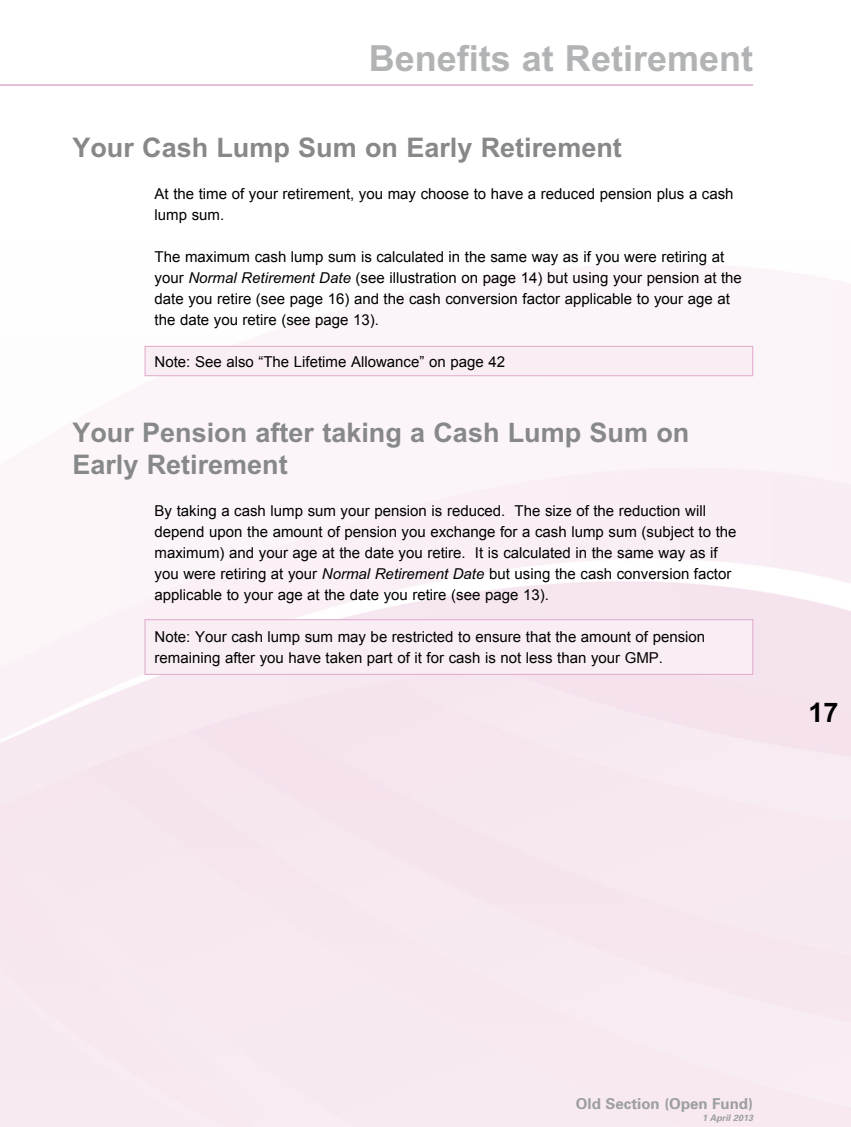
<style>
.page{position:relative;width:851px;height:1127px;background:#fff}
.page>*{position:absolute;margin:0;border:0;box-sizing:border-box;transform-origin:0 0}
.t1{font:700 36px "Arial";color:#b1b3b4}
.t2{font:700 27px/32.4px "Arial";color:#87888a}
.t3{font:700 27px "Arial";color:#000}
.t4{font:15px/21px "Arial";color:#000}
.t5{font:700 15px "Univers";color:#9c9e9f}
.t6{font:italic 700 9px "Univers";color:#9c9e9f}
.s1{font-style:italic}
</style>
<div class="page">
<hr style="left:0;top:84px;width:753px;height:2px;background:#e0a9ca">
<div style="left:145px;top:619px;width:608px;height:56px;background:#f9eef4;border:1px solid #e0a9ca"></div>
<div style="left:145px;top:346px;width:608px;height:30px;background:#f9eef4;border:1px solid #e0a9ca"></div>
<h1 class="t1" style="left:369px;top:38px;width:386px">Benefits at Retirement</h1>
<h2 class="t2" style="left:72px;top:132px;width:551px">Your Cash Lump Sum on Early Retirement</h2>
<p class="t4" style="left:154px;top:184px;width:580px">At the time of your retirement, you may choose to have a reduced pension plus a cash lump sum.</p>
<p class="t4" style="left:154px;top:247px;width:588px">The maximum cash lump sum is calculated in the same way as if you were retiring at your <span class="s1">Normal Retirement Date</span> (see illustration on page 14) but using your pension at the date you retire (see page 16) and the cash conversion factor applicable to your age at the date you retire (see page 13).</p>
<p class="t4" style="left:154px;top:352px;width:352px">Note: See also “The Lifetime Allowance” on page 42</p>
<h2 class="t2" style="left:72px;top:416px;width:618px">Your Pension after taking a Cash Lump Sum on<br>Early Retirement</h2>
<p class="t4" style="left:154px;top:501px;width:583px">By taking a cash lump sum your pension is reduced. The size of the reduction will depend upon the amount of pension you exchange for a cash lump sum (subject to the maximum) and your age at the date you retire. It is calculated in the same way as if you were retiring at your <span class="s1">Normal Retirement Date</span> but using the cash conversion factor applicable to your age at the date you retire (see page 13).</p>
<p class="t4" style="left:154px;top:627px;width:552px">Note: Your cash lump sum may be restricted to ensure that the amount of pension remaining after you have taken part of it for cash is not less than your GMP.</p>
<h2 class="t3" style="left:808px;top:697px;width:32px">17</h2>
<p class="t5" style="left:575px;top:1095px;width:179px">Old Section (Open Fund)</p>
<p class="t6" style="left:702px;top:1112px;width:53px">1 April 2013</p>
</div>
